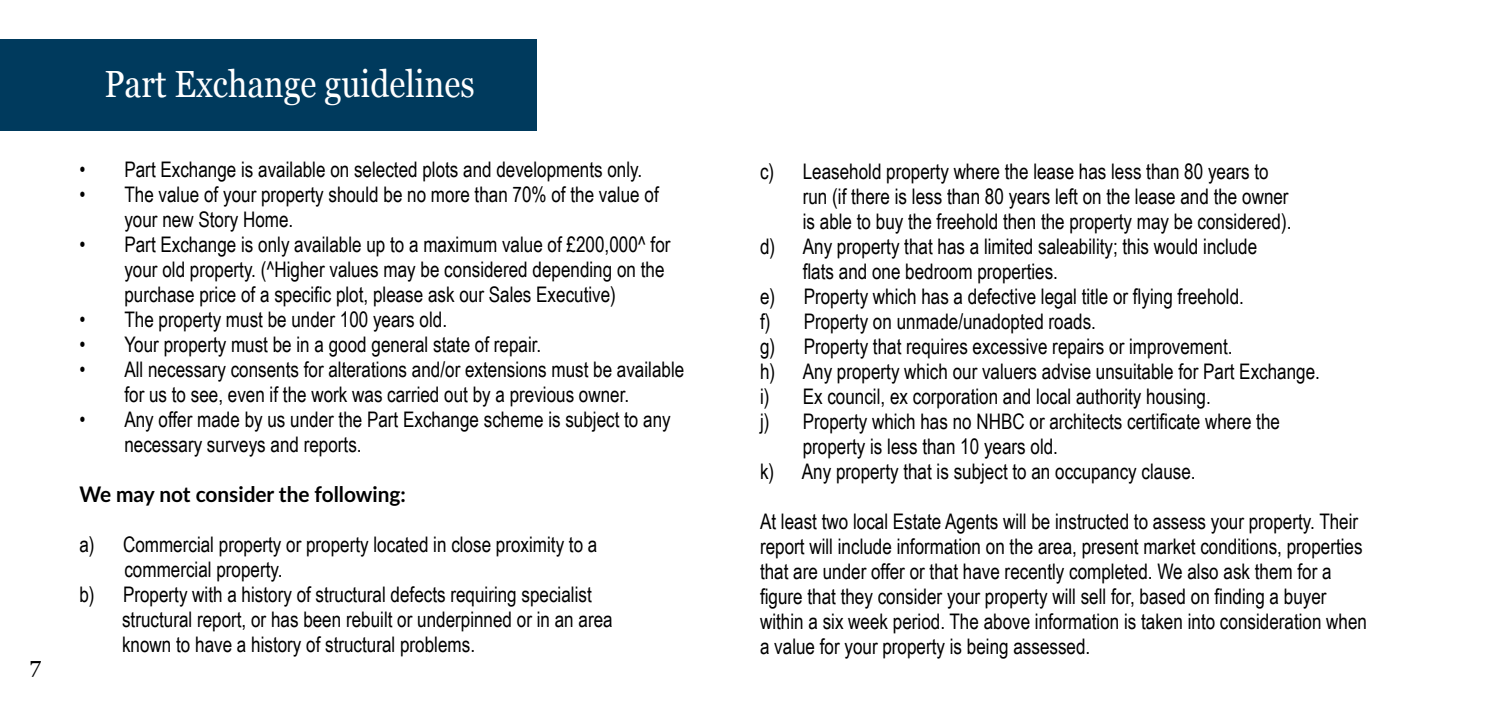
<style>
.page{position:relative;width:1489px;height:702px;background:#fff}
.page>*{position:absolute;margin:0;border:0;box-sizing:border-box;transform-origin:0 0}
.t1{font:37.75px "Georgia";color:#fff;scale:.88 1}
.t2{font:22.5px "Georgia";color:#000}
.t3{font:21.5px/25px "Arial Narrow";color:#000}
.t4{font:700 21.5px "Lato";color:#000}
</style>
<div class="page">
<div style="left:0;top:39px;width:536px;height:91px;background:#003a5d"></div>
<p class="t2" style="left:30px;top:652px;width:13px">7</p>
<h1 class="t1" style="left:104px;top:61px;width:422px">Part Exchange guidelines</h1>
<p class="t3" style="left:79px;top:156px;width:564px">• Part Exchange is available on selected plots and developments only.</p>
<p class="t3" style="left:124px;top:181px;width:536px;text-indent:-45px">• The value of your property should be no more than 70% of the value of your new Story Home.</p>
<p class="t3" style="left:124px;top:231px;width:547px;text-indent:-45px">• Part Exchange is only available up to a maximum value of £200,000^ for your old property. (^Higher values may be considered depending on the purchase price of a specific plot, please ask our Sales Executive)</p>
<p class="t3" style="left:79px;top:306px;width:369px">• The property must be under 100 years old.</p>
<p class="t3" style="left:79px;top:331px;width:463px">• Your property must be in a good general state of repair.</p>
<p class="t3" style="left:79px;top:356px;width:606px;text-align:center">• All necessary consents for alterations and/or extensions must be available for us to see, even if the work was carried out by a previous owner.</p>
<p class="t3" style="left:124px;top:406px;width:548px;text-indent:-45px">• Any offer made by us under the Part Exchange scheme is subject to any necessary surveys and reports.</p>
<p class="t4" style="left:79px;top:478px;width:328px">We may not consider the following:</p>
<p class="t3" style="left:79px;top:531px;width:519px">a) Commercial property or property located in close proximity to a</p>
<p class="t3" style="left:124px;top:556px;width:160px">commercial property.</p>
<p class="t3" style="left:79px;top:581px;width:514px">b) Property with a history of structural defects requiring specialist</p>
<p class="t3" style="left:122px;top:606px;width:492px">structural report, or has been rebuilt or underpinned or in an area</p>
<p class="t3" style="left:122px;top:631px;width:354px">known to have a history of structural problems.</p>
<p class="t3" style="left:760px;top:158px;width:510px">c) Leasehold property where the lease has less than 80 years to</p>
<p class="t3" style="left:802px;top:183px;width:487px">run (if there is less than 80 years left on the lease and the owner</p>
<p class="t3" style="left:802px;top:208px;width:490px">is able to buy the freehold then the property may be considered).</p>
<p class="t3" style="left:760px;top:233px;width:498px">d) Any property that has a limited saleability; this would include</p>
<p class="t3" style="left:802px;top:258px;width:257px">flats and one bedroom properties.</p>
<p class="t3" style="left:760px;top:283px;width:485px">e) Property which has a defective legal title or flying freehold.</p>
<p class="t3" style="left:760px;top:308px;width:337px">f) Property on unmade/unadopted roads.</p>
<p class="t3" style="left:760px;top:333px;width:474px">g) Property that requires excessive repairs or improvement.</p>
<p class="t3" style="left:760px;top:358px;width:561px">h) Any property which our valuers advise unsuitable for Part Exchange.</p>
<p class="t3" style="left:760px;top:382px;width:452px">i) Ex council, ex corporation and local authority housing.</p>
<p class="t3" style="left:760px;top:407px;width:521px">j) Property which has no NHBC or architects certificate where the</p>
<p class="t3" style="left:802px;top:432px;width:257px">property is less than 10 years old.</p>
<p class="t3" style="left:760px;top:457px;width:437px">k) Any property that is subject to an occupancy clause.</p>
<p class="t3" style="left:760px;top:507px;width:608px">At least two local Estate Agents will be instructed to assess your property. Their report will include information on the area, present market conditions, properties that are under offer or that have recently completed. We also ask them for a figure that they consider your property will sell for, based on finding a buyer within a six week period. The above information is taken into consideration when a value for your property is being assessed.</p>
</div>
